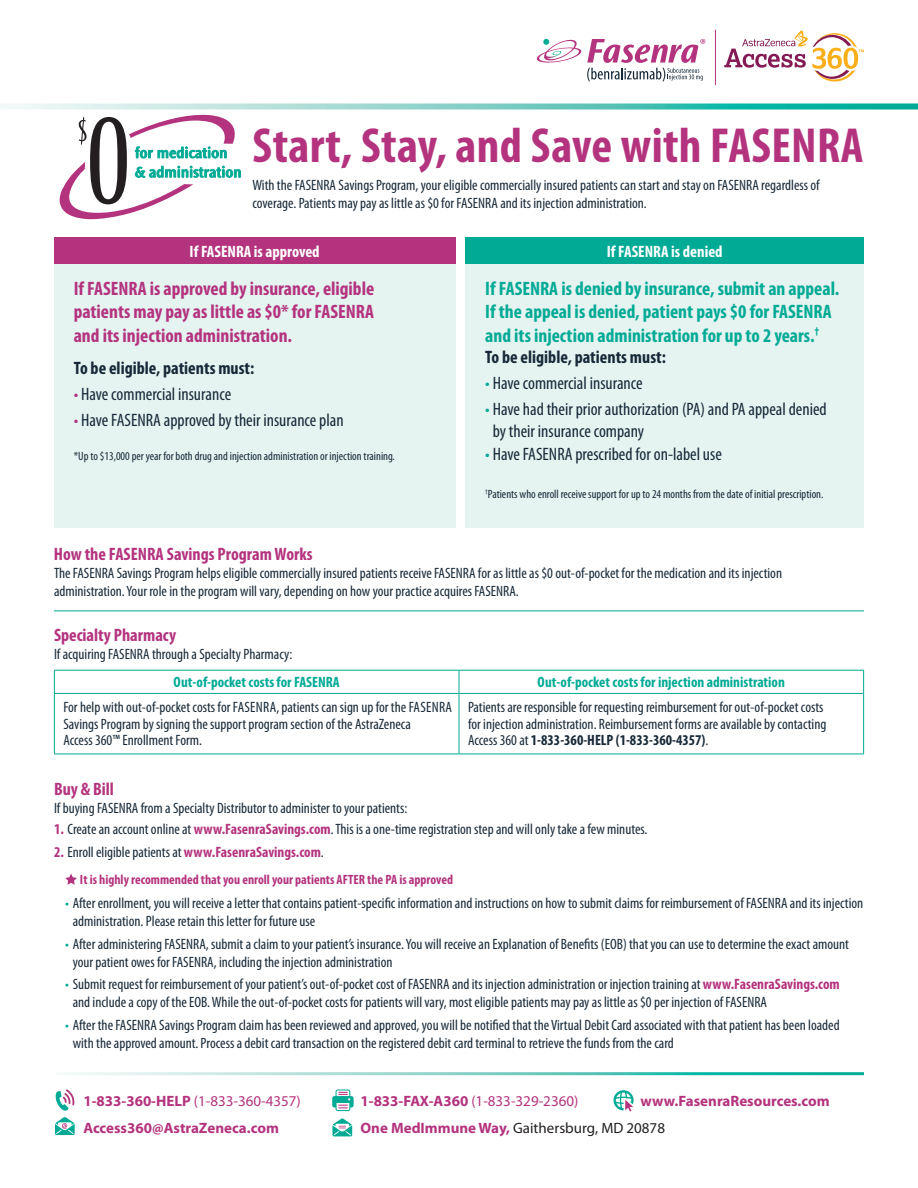
<style>
.page{position:relative;width:918px;height:1188px;background:#fff}
.page>*{position:absolute;margin:0;border:0;box-sizing:border-box;transform-origin:0 0}
.t1{font:700 condensed 49.5px "Myriad Pro";letter-spacing:.01em;color:#b4337e}
.t2{font:700 condensed 19.5px/23.4px "Myriad Pro";color:#00aa95}
.t3{font:700 condensed 19.5px/23.4px "Myriad Pro";color:#b4337e;text-align:justify}
.t4{font:condensed 18px/21.6px "Myriad Pro";color:#172938}
.t5{font:700 condensed 18px "Myriad Pro";color:#b4337e}
.t6{font:700 condensed 18px "Myriad Pro";color:#172938}
.t7{font:700 condensed 16.5px "Myriad Pro";color:#fff}
.t8{font:condensed 15px/18px "Myriad Pro";color:#172938}
.t9{font:700 condensed 15px "Myriad Pro";color:#00aa95}
.t10{font:15px "Myriad Pro";color:#b4337e}
.t11{font:700 15px "Myriad Pro";color:#b4337e}
.t12{font:15px "Myriad Pro";color:#231f20}
.t13{font:700 condensed 13.5px "Myriad Pro";color:#b4337e}
.t14{font:condensed 12px "Myriad Pro";color:#172938}
.s1{color:#b4337e}
.s2{color:#00aa95}
.s3{font-weight:700}
.s4{font-weight:700;color:#b4337e}
</style>
<div class="page">
<svg style="left:0;top:104px;width:918px;height:6px;background:#83d3ca"></svg>
<svg style="left:724px;top:30px;width:140px;height:52px"></svg>
<hr style="left:715px;top:30px;width:1px;height:55px;background:#b4337e">
<svg style="left:537px;top:39px;width:168px;height:42px"></svg>
<div style="left:54px;top:238px;width:401px;height:290px;background:#e5f3f1"></div>
<div style="left:466px;top:238px;width:398px;height:290px;background:#e5f3f1"></div>
<hr style="left:54px;top:611px;width:810px;height:1px;background:#00aa95">
<svg style="left:55px;top:1089px;width:20px;height:46px"></svg>
<svg style="left:332px;top:1090px;width:22px;height:21px"></svg>
<svg style="left:613px;top:1090px;width:21px;height:22px"></svg>
<svg style="left:333px;top:1118px;width:19px;height:18px"></svg>
<svg style="left:59px;top:114px;width:182px;height:106px"></svg>
<svg style="left:65px;top:874px;width:12px;height:11px"></svg>
<svg style="left:54px;top:671px;width:1px;height:22px"></svg>
<hr style="left:54px;top:670px;width:405px;height:1px;background:#00aa95">
<hr style="left:459px;top:670px;width:405px;height:1px;background:#00aa95">
<svg style="left:459px;top:671px;width:1px;height:22px"></svg>
<svg style="left:863px;top:671px;width:1px;height:22px"></svg>
<hr style="left:54px;top:694px;width:1px;height:60px;background:#00aa95">
<hr style="left:54px;top:693px;width:405px;height:1px;background:#00aa95">
<hr style="left:459px;top:693px;width:405px;height:1px;background:#00aa95">
<hr style="left:459px;top:694px;width:1px;height:60px;background:#00aa95">
<hr style="left:863px;top:694px;width:1px;height:60px;background:#00aa95">
<hr style="left:54px;top:754px;width:405px;height:1px;background:#00aa95">
<hr style="left:459px;top:754px;width:405px;height:1px;background:#00aa95">
<div style="left:54px;top:238px;width:401px;height:26px;background:#b4337e"></div>
<div style="left:466px;top:238px;width:398px;height:26px;background:#00aa95"></div>
<h1 class="t1" style="left:253px;top:118px;width:612px">Start, Stay, and Save with FASENRA</h1>
<p class="t8" style="left:253px;top:176px;width:569px">With the FASENRA Savings Program, your eligible commercially insured patients can start and stay on FASENRA regardless of coverage. Patients may pay as little as $0 for FASENRA and its injection administration.</p>
<p class="t7" style="left:190px;top:243px;width:132px">If FASENRA is approved</p>
<p class="t7" style="left:607px;top:243px;width:117px">If FASENRA is denied</p>
<h2 class="t3" style="left:74px;top:277px;width:302px">If FASENRA is approved by insurance, eligible patients may pay as little as $0* for FASENRA and its injection administration.</h2>
<h2 class="t2" style="left:485px;top:277px;width:356px">If FASENRA is denied by insurance, submit an appeal.<br>If the appeal is denied, patient pays $0 for FASENRA and its injection administration for up to 2 years.<sup>†</sup></h2>
<p class="t6" style="left:74px;top:358px;width:182px">To be eligible, patients must:</p>
<p class="t4" style="left:74px;top:383px;width:159px"><span class="s1">•</span> Have commercial insurance</p>
<p class="t4" style="left:74px;top:409px;width:272px"><span class="s1">•</span> Have FASENRA approved by their insurance plan</p>
<p class="t14" style="left:74px;top:449px;width:323px">*Up to $13,000 per year for both drug and injection administration or injection training.</p>
<p class="t6" style="left:485px;top:347px;width:182px">To be eligible, patients must:</p>
<p class="t4" style="left:485px;top:373px;width:159px"><span class="s2">•</span> Have commercial insurance</p>
<p class="t4" style="left:493px;top:399px;width:336px;text-indent:-7px"><span class="s2">•</span> Have had their prior authorization (PA) and PA appeal denied by their insurance company</p>
<p class="t4" style="left:485px;top:444px;width:238px"><span class="s2">•</span> Have FASENRA prescribed for on-label use</p>
<p class="t14" style="left:485px;top:488px;width:340px"><sup>†</sup>Patients who enroll receive support for up to 24 months from the date of initial prescription.</p>
<p class="t5" style="left:54px;top:544px;width:260px">How the FASENRA Savings Program Works</p>
<p class="t8" style="left:54px;top:564px;width:730px">The FASENRA Savings Program helps eligible commercially insured patients receive FASENRA for as little as $0 out-of-pocket for the medication and its injection administration. Your role in the program will vary, depending on how your practice acquires FASENRA.</p>
<p class="t5" style="left:54px;top:625px;width:124px">Specialty Pharmacy</p>
<p class="t8" style="left:54px;top:645px;width:240px">If acquiring FASENRA through a Specialty Pharmacy:</p>
<p class="t9" style="left:174px;top:674px;width:168px">Out-of-pocket costs for FASENRA</p>
<p class="t9" style="left:538px;top:674px;width:249px">Out-of-pocket costs for injection administration</p>
<p class="t8" style="left:63px;top:699px;width:390px;line-height:16.5px">For help with out-of-pocket costs for FASENRA, patients can sign up for the FASENRA<br>Savings Program by signing the support program section of the AstraZeneca<br>Access 360™ Enrollment Form.</p>
<p class="t8" style="left:468px;top:699px;width:360px;line-height:16.5px">Patients are responsible for requesting reimbursement for out-of-pocket costs for injection administration. Reimbursement forms are available by contacting<br>Access 360 at <span class="s3">1-833-360-HELP (1-833-360-4357)</span>.</p>
<p class="t5" style="left:54px;top:779px;width:61px">Buy &amp; Bill</p>
<p class="t8" style="left:54px;top:799px;width:355px">If buying FASENRA from a Specialty Distributor to administer to your patients:</p>
<p class="t8" style="left:54px;top:821px;width:595px"><span class="s4">1.</span> Create an account online at <span class="s4">www.FasenraSavings.com</span>. This is a one-time registration step and will only take a few minutes.</p>
<p class="t8" style="left:54px;top:843px;width:271px"><span class="s4">2.</span> Enroll eligible patients at <span class="s4">www.FasenraSavings.com</span>.</p>
<p class="t8" style="left:73px;top:894px;width:792px;text-indent:-8px"><span class="s2">•</span> After enrollment, you will receive a letter that contains patient-specific information and instructions on how to submit claims for reimbursement of FASENRA and its injection administration. Please retain this letter for future use</p>
<p class="t8" style="left:73px;top:935px;width:778px;text-indent:-8px"><span class="s2">•</span> After administering FASENRA, submit a claim to your patient’s insurance. You will receive an Explanation of Benefits (EOB) that you can use to determine the exact amount your patient owes for FASENRA, including the injection administration</p>
<p class="t8" style="left:73px;top:975px;width:769px;text-indent:-8px"><span class="s2">•</span> Submit request for reimbursement of your patient’s out-of-pocket cost of FASENRA and its injection administration or injection training at <span class="s4">www.FasenraSavings.com </span>and include a copy of the EOB. While the out-of-pocket costs for patients will vary, most eligible patients may pay as little as $0 per injection of FASENRA</p>
<p class="t8" style="left:73px;top:1016px;width:769px;text-indent:-8px"><span class="s2">•</span> After the FASENRA Savings Program claim has been reviewed and approved, you will be notified that the Virtual Debit Card associated with that patient has been loaded with the approved amount. Process a debit card transaction on the registered debit card terminal to retrieve the funds from the card</p>
<p class="t13" style="left:80px;top:872px;width:375px">It is highly recommended that you enroll your patients AFTER the PA is approved</p>
<p class="t10" style="left:83px;top:1093px;width:219px"><span class="s3">1-833-360-HELP</span> (1-833-360-4357)</p>
<p class="t10" style="left:361px;top:1093px;width:219px"><span class="s3">1-833-FAX-A360</span> (1-833-329-2360)</p>
<p class="t11" style="left:641px;top:1093px;width:191px">www.FasenraResources.com</p>
<p class="t11" style="left:83px;top:1119px;width:197px">Access360@AstraZeneca.com</p>
<p class="t12" style="left:361px;top:1119px;width:306px"><span class="s4">One MedImmune Way,</span> Gaithersburg, MD 20878</p>
</div>
